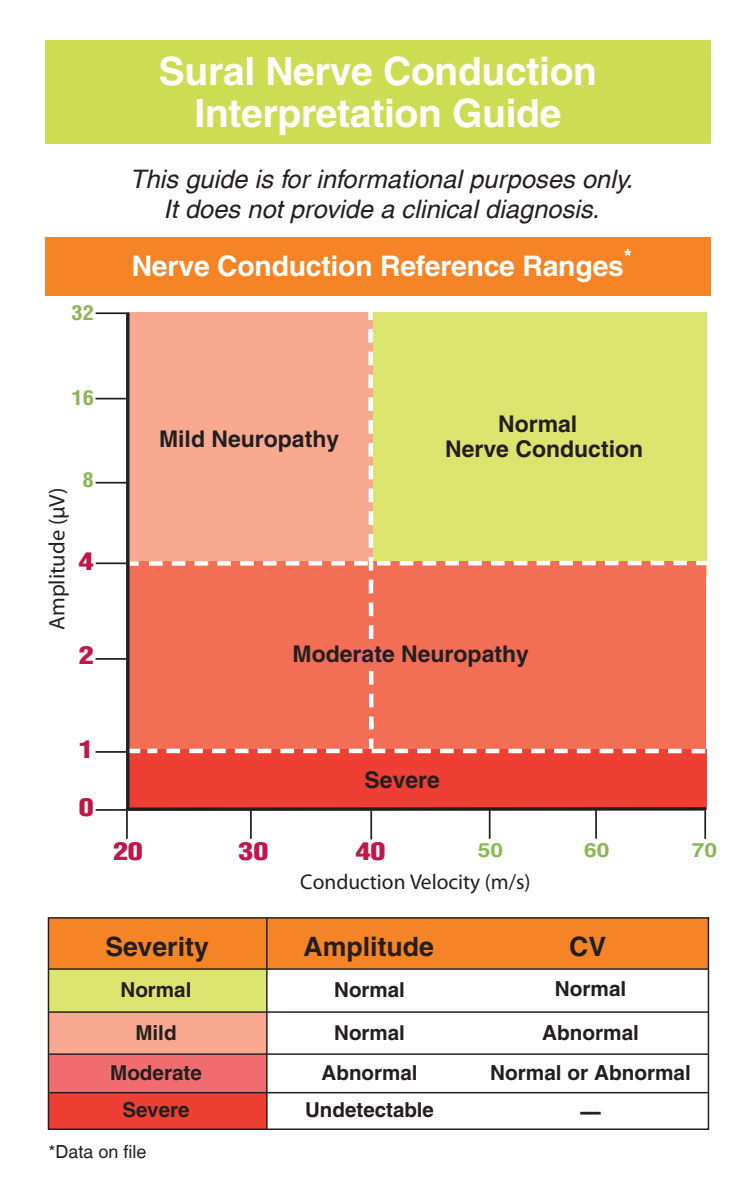
<style>
.page{position:relative;width:756px;height:1188px;background:#fff}
.page>*{position:absolute;margin:0;border:0;box-sizing:border-box;transform-origin:0 0}
.t1{font:700 39px/42px "Helvetica";letter-spacing:-.01em;color:#fff;text-align:center}
.t2{font:700 31.2px "Helvetica";color:#fff}
.t3{font:700 28.2px "Helvetica";letter-spacing:-.01em;color:#fff}
.t4{font:700 26.7px "Helvetica";color:#231f20}
.t5{font:700 26.4px "Helvetica";color:#231f20}
.t6{font:italic 25.5px/30.6px "Helvetica";color:#231f20;text-align:center}
.t7{font:900 condensed 24px "Helvetica";color:#c01648;scale:1.25 1}
.t8{font:700 23.1px/25.8px "Helvetica";color:#231f20;text-align:center}
.t9{font:22.5px "Helvetica Neue";color:#231f20}
.t10{font:21.3px "Helvetica Neue";color:#231f20}
.t11{font:700 20.7px/42.9px "Helvetica";color:#231f20;text-align:center}
.t12{font:700 19.8px "Helvetica";color:#8ab752;scale:1.15 1}
.t13{font:700 condensed 19.8px "Helvetica";color:#8ab752;scale:1.15 1}
.t14{font:18px "Helvetica";color:#231f20}
</style>
<div class="page">
<div style="left:45px;top:40px;width:666px;height:104px;background:#cddd53"></div>
<div style="left:128px;top:749px;width:579px;height:61px;background:#ee3f34"></div>
<hr style="left:96px;top:312px;width:30px;height:2px;background:#231f20">
<hr style="left:96px;top:751px;width:30px;height:2px;background:#231f20">
<hr style="left:96px;top:809px;width:30px;height:2px;background:#231f20">
<hr style="left:96px;top:658px;width:30px;height:2px;background:#231f20">
<svg style="left:130px;top:312px;width:577px;height:441px;background:#eca46e"></svg>
<hr style="left:250px;top:810px;width:2px;height:29px;background:#231f20">
<hr style="left:126px;top:810px;width:2px;height:29px;background:#231f20">
<hr style="left:489px;top:810px;width:2px;height:29px;background:#231f20">
<hr style="left:595px;top:810px;width:2px;height:29px;background:#231f20">
<hr style="left:704px;top:810px;width:2px;height:29px;background:#231f20">
<hr style="left:96px;top:482px;width:30px;height:2px;background:#231f20">
<hr style="left:95px;top:398px;width:31px;height:1px;background:#231f20">
<div style="left:353px;top:647px;width:34px;height:16px;background:#f16c6f"></div>
<hr style="left:96px;top:562px;width:30px;height:2px;background:#231f20">
<hr style="left:370px;top:811px;width:2px;height:28px;background:#231f20">
<svg style="left:126px;top:312px;width:4px;height:495px;background:#3f2f2d"></svg>
<svg style="left:126px;top:807px;width:580px;height:4px;background:#3f2d2d"></svg>
<div style="left:49px;top:918px;width:659px;height:50px;background:#f58427"></div>
<div style="left:49px;top:970px;width:218px;height:42px;background:#dce470"></div>
<div style="left:48px;top:1093px;width:218px;height:36px;background:#ee3f34"></div>
<div style="left:48px;top:1054px;width:219px;height:38px;background:#f16c6f"></div>
<div style="left:49px;top:1012px;width:217px;height:42px;background:#f8a990"></div>
<hr style="left:49px;top:1011px;width:660px;height:2px;background:#231f20">
<hr style="left:48px;top:968px;width:660px;height:2px;background:#231f20">
<hr style="left:49px;top:1053px;width:659px;height:2px;background:#231f20">
<hr style="left:49px;top:1092px;width:659px;height:1px;background:#231f20">
<div style="left:48px;top:917px;width:661px;height:213px;border:1px solid #231f20"></div>
<hr style="left:266px;top:918px;width:2px;height:212px;background:#231f20">
<div style="left:45px;top:237px;width:666px;height:58px;background:#f58427"></div>
<h1 class="t1" style="left:159px;top:50px;width:440px">Sural Nerve Conduction<br>Interpretation Guide</h1>
<p class="t6" style="left:130px;top:164px;width:505px">This guide is for informational purposes only.<br>It does not provide a clinical diagnosis.</p>
<h2 class="t2" style="left:69px;top:238px;width:578px">Nerve Conduction Reference Ranges <sup>1-5</sup></h2>
<h3 class="t3" style="left:132px;top:249px;width:502px">Nerve Conduction Reference Ranges<sup>*</sup></h3>
<p class="t13" style="left:72px;top:300px;width:21px">32</p>
<p class="t13" style="left:72px;top:385px;width:21px">16</p>
<p class="t9" style="left:43px;top:630px;width:144px;rotate:-90deg">Amplitude (µV)</p>
<p class="t13" style="left:83px;top:468px;width:11px">8</p>
<p class="t7" style="left:79px;top:546px;width:13px">4</p>
<p class="t7" style="left:79px;top:640px;width:13px">2</p>
<p class="t8" style="left:159px;top:426px;width:182px">Mild Neuropathy</p>
<p class="t8" style="left:445px;top:410px;width:200px">Normal<br>Nerve Conduction</p>
<p class="t8" style="left:293px;top:641px;width:238px">Moderate Neuropathy</p>
<p class="t7" style="left:79px;top:734px;width:13px">1</p>
<p class="t7" style="left:79px;top:792px;width:13px">0</p>
<p class="t8" style="left:365px;top:767px;width:77px">Severe</p>
<p class="t7" style="left:113px;top:836px;width:25px">20</p>
<p class="t7" style="left:239px;top:836px;width:25px">30</p>
<p class="t7" style="left:356px;top:836px;width:25px">40</p>
<p class="t12" style="left:478px;top:837px;width:23px">50</p>
<p class="t12" style="left:584px;top:837px;width:23px">60</p>
<p class="t12" style="left:692px;top:837px;width:23px">70</p>
<p class="t10" style="left:300px;top:869px;width:232px">Conduction Velocity (m/s)</p>
<p class="t5" style="left:105px;top:931px;width:105px">Severity</p>
<p class="t11" style="left:120px;top:968px;width:73px">Normal<br>Mild</p>
<p class="t11" style="left:110px;top:1053px;width:93px;line-height:37.2px">Moderate<br>Severe</p>
<p class="t4" style="left:304px;top:930px;width:132px">Amplitude</p>
<p class="t4" style="left:569px;top:930px;width:39px">CV</p>
<p class="t11" style="left:334px;top:968px;width:72px;text-align:left">Normal<br>Normal</p>
<p class="t11" style="left:305px;top:1054px;width:130px;line-height:37.2px">Abnormal<br>Undetectable</p>
<p class="t11" style="left:542px;top:966px;width:98px;line-height:44.1px">Normal<br>Abnormal</p>
<p class="t11" style="left:490px;top:1053px;width:202px;line-height:38.7px">Normal or Abnormal ----</p>
<p class="t14" style="left:49px;top:1141px;width:100px">*Data on file</p>
</div>
